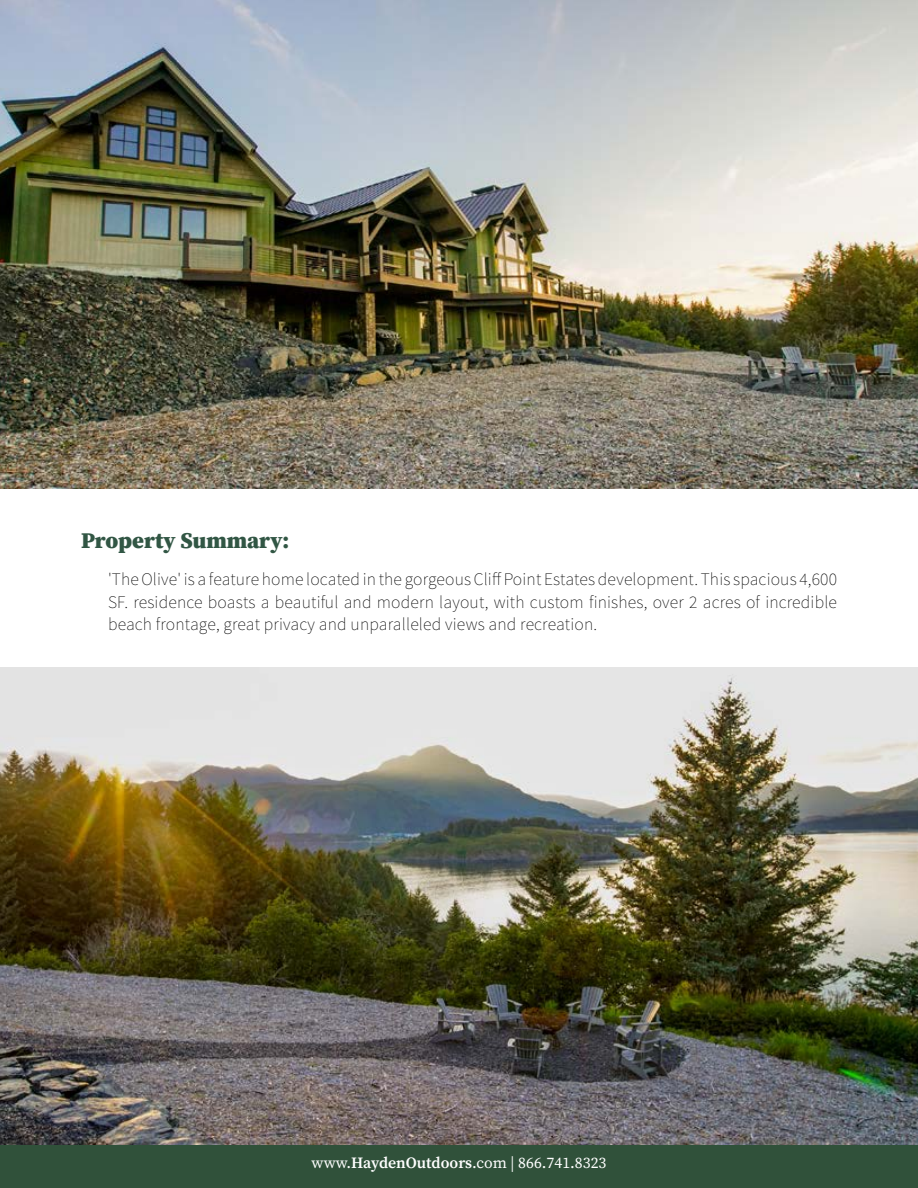
<style>
.page{position:relative;width:918px;height:1188px;background:#fff}
.page>*{position:absolute;margin:0;border:0;box-sizing:border-box;transform-origin:0 0}
.t1{font:900 22.5px "Source Serif Pro";color:#315644}
.t2{font:200 17.7px/22.5px "Source Sans Pro";letter-spacing:.01em;color:#000;text-align:justify}
.t3{font:15.75px "Source Serif Pro";color:#fff}
.s1{font-weight:600}
</style>
<div class="page">
<div style="left:0;top:1144px;width:918px;height:44px;background:#30513a"></div>
<img style="left:0;top:0;width:918px;height:488px">
<img style="left:0;top:667px;width:918px;height:477px">
<p class="t1" style="left:81px;top:525px;width:210px">Property Summary:</p>
<p class="t2" style="left:108px;top:568px;width:731px">'The Olive' is a feature home located in the gorgeous Cliff Point Estates development. This spacious 4,600<br>SF. residence boasts a beautiful and modern layout, with custom finishes, over 2 acres of incredible beach frontage, great privacy and unparalleled views and recreation.</p>
<p class="t3" style="left:312px;top:1152px;width:296px">www.<span class="s1">HaydenOutdoors</span>.com | 866.741.8323</p>
</div>
